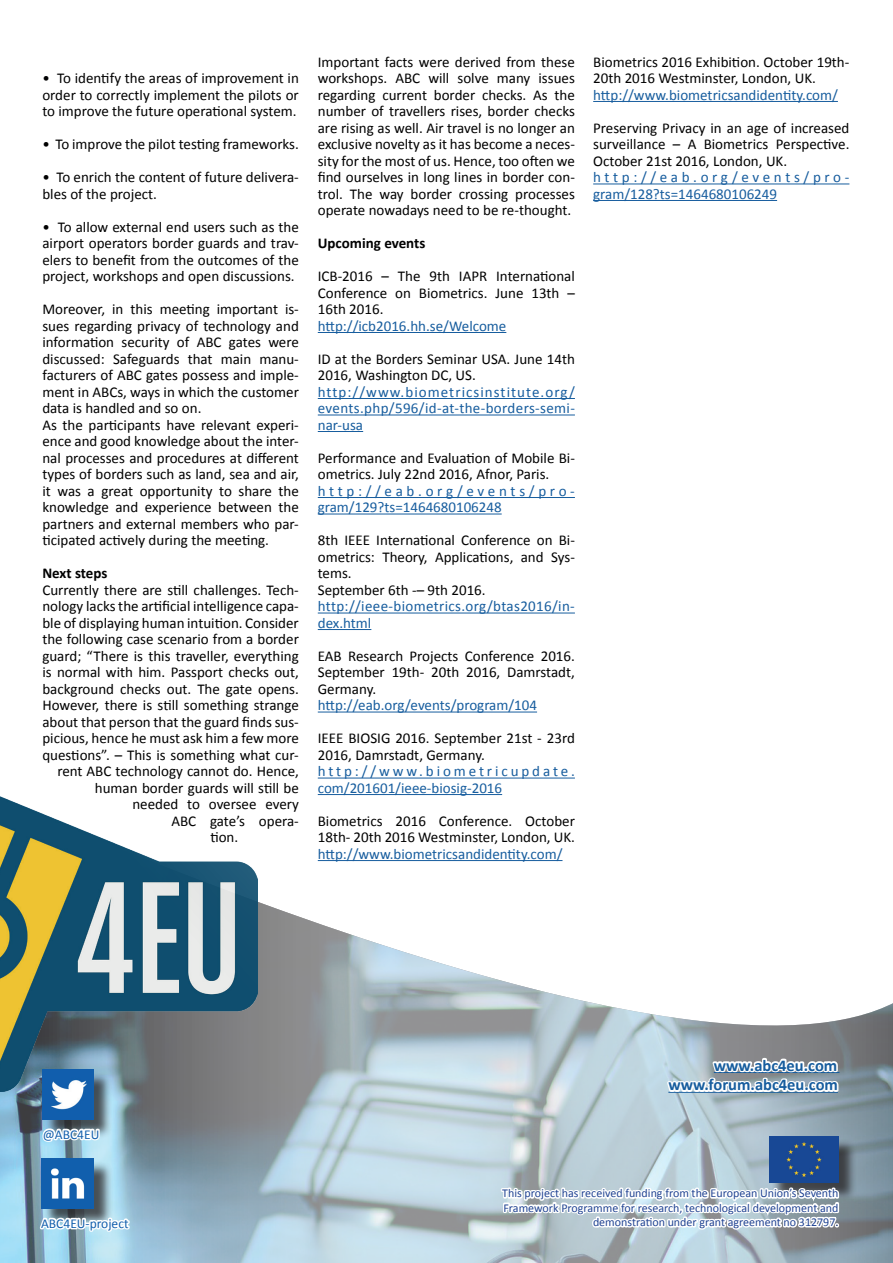
<style>
.page{position:relative;width:893px;height:1263px;background:#fff}
.page>*{position:absolute;margin:0;border:0;box-sizing:border-box;transform-origin:0 0}
.t1{font:700 16.5px/19.8px "Calibri";color:#175d9e;text-align:right}
.t2{font:15px/16.5px "Calibri";color:#000001}
.t3{font:15px/16.5px "Calibri";color:#175d9e}
.t4{font:15px/16.5px "Calibri";letter-spacing:.18em;color:#175d9e}
.t5{font:15px/16.5px "Calibri";letter-spacing:.025em;color:#175d9e}
.t6{font:700 15px "Calibri";color:#000001}
.t7{font:13.5px "Calibri";color:#125fad}
.t8{font:12px/14.4px "Calibri";color:#204392;text-align:right}
</style>
<div class="page">
<img style="left:0;top:860px;width:893px;height:403px">
<div style="left:45px;top:1071px;width:68px;height:68px;background:#231f20;opacity:.75"></div>
<img style="left:43px;top:1091px;width:51px;height:10px">
<svg style="left:40px;top:1101px;width:62px;height:55px"></svg>
<div style="left:43px;top:1161px;width:69px;height:66px;background:#231f20;opacity:.75"></div>
<img style="left:41px;top:1159px;width:53px;height:43px">
<svg style="left:38px;top:1202px;width:94px;height:43px"></svg>
<img style="left:0;top:796px;width:258px;height:295px">
<svg style="left:665px;top:1039px;width:175px;height:72px"></svg>
<div style="left:772px;top:1138px;width:85px;height:64px;background:#231f20;opacity:.75"></div>
<div style="left:769px;top:1136px;width:70px;height:38px;background:#184895"></div>
<svg style="left:499px;top:1174px;width:343px;height:66px"></svg>
<hr style="left:318px;top:332px;width:188px;height:1px;background:#175d9e">
<hr style="left:318px;top:398px;width:257px;height:1px;background:#175d9e">
<hr style="left:318px;top:414px;width:257px;height:1px;background:#175d9e">
<hr style="left:318px;top:431px;width:45px;height:1px;background:#175d9e">
<hr style="left:318px;top:497px;width:257px;height:1px;background:#175d9e">
<hr style="left:318px;top:513px;width:184px;height:1px;background:#175d9e">
<hr style="left:318px;top:612px;width:257px;height:1px;background:#175d9e">
<hr style="left:318px;top:629px;width:53px;height:1px;background:#175d9e">
<hr style="left:318px;top:711px;width:219px;height:1px;background:#175d9e">
<hr style="left:318px;top:777px;width:257px;height:1px;background:#175d9e">
<hr style="left:318px;top:794px;width:184px;height:1px;background:#175d9e">
<hr style="left:318px;top:860px;width:244px;height:1px;background:#175d9e">
<hr style="left:593px;top:101px;width:245px;height:1px;background:#175d9e">
<hr style="left:593px;top:183px;width:256px;height:1px;background:#175d9e">
<hr style="left:593px;top:200px;width:184px;height:1px;background:#175d9e">
<p class="t2" style="left:42px;top:70px;width:258px;text-align:justify">• To identify the areas of improvement in order to correctly implement the pilots or to improve the future operational system.</p>
<p class="t2" style="left:42px;top:136px;width:258px">• To improve the pilot testing frameworks.</p>
<p class="t2" style="left:42px;top:169px;width:258px">• To enrich the content of future delivera&shy;bles of the project.</p>
<p class="t2" style="left:42px;top:219px;width:258px;text-align:justify">• To allow external end users such as the airport operators border guards and trav&shy;elers to benefit from the outcomes of the project, workshops and open discussions.</p>
<p class="t2" style="left:42px;top:301px;width:258px">Moreover, in this meeting important is&shy;sues regarding privacy of technology and information security of ABC gates were discussed: Safeguards that main manu&shy;facturers of ABC gates possess and imple&shy;ment in ABCs, ways in which the customer data is handled and so on.<br>As the participants have relevant experi&shy;ence and good knowledge about the inter&shy;nal processes and procedures at different types of borders such as land, sea and air, it was a great opportunity to share the knowledge and experience between the partners and external members who par&shy;ticipated actively during the meeting.</p>
<p class="t6" style="left:42px;top:564px;width:67px">Next steps</p>
<p class="t2" style="left:42px;top:582px;width:258px">Currently there are still challenges. Tech-</p>
<p class="t2" style="left:42px;top:598px;width:258px">nology lacks the artificial intelligence capa-</p>
<p class="t2" style="left:42px;top:615px;width:258px">ble of displaying human intuition. Consider</p>
<p class="t2" style="left:42px;top:631px;width:258px">the following case scenario from a border</p>
<p class="t2" style="left:42px;top:648px;width:258px">guard; “There is this traveller, everything</p>
<p class="t2" style="left:42px;top:664px;width:258px">is normal with him. Passport checks out,</p>
<p class="t2" style="left:42px;top:681px;width:258px">background checks out. The gate opens.</p>
<p class="t2" style="left:42px;top:697px;width:258px">However, there is still something strange</p>
<p class="t2" style="left:42px;top:714px;width:258px">about that person that the guard finds sus-</p>
<p class="t2" style="left:42px;top:730px;width:258px">picious, hence he must ask him a few more</p>
<p class="t2" style="left:42px;top:747px;width:258px">questions”. – This is something what cur-</p>
<p class="t2" style="left:57px;top:763px;width:243px">rent ABC technology cannot do. Hence,</p>
<p class="t2" style="left:95px;top:780px;width:205px">human border guards will still be</p>
<p class="t2" style="left:132px;top:796px;width:168px">needed to oversee every</p>
<p class="t2" style="left:171px;top:813px;width:129px">ABC gate’s opera-</p>
<p class="t2" style="left:210px;top:829px;width:29px">tion.</p>
<p class="t2" style="left:318px;top:54px;width:259px;text-align:justify">Important facts were derived from these workshops. ABC will solve many issues regarding current border checks. As the number of travellers rises, border checks are rising as well. Air travel is no longer an exclusive novelty as it has become a neces&shy;sity for the most of us. Hence, too often we find ourselves in long lines in border con&shy;trol. The way border crossing processes operate nowadays need to be re-thought.</p>
<p class="t6" style="left:318px;top:234px;width:109px">Upcoming events</p>
<p class="t2" style="left:318px;top:268px;width:259px;text-align:justify">ICB-2016 – The 9th IAPR International Conference on Biometrics. June 13th – 16th 2016.</p>
<p class="t3" style="left:318px;top:318px;width:190px">http://icb2016.hh.se/Welcome</p>
<p class="t2" style="left:318px;top:351px;width:259px">ID at the Borders Seminar USA. June 14th<br>2016, Washington DC, US.</p>
<p class="t3" style="left:318px;top:384px;width:259px;text-align:justify">http://www.biometricsinstitute.org/ events.php/596/id-at-the-borders-semi&shy;nar-usa</p>
<p class="t2" style="left:318px;top:450px;width:259px">Performance and Evaluation of Mobile Bi&shy;ometrics. July 22nd 2016, Afnor, Paris.</p>
<p class="t3" style="left:318px;top:483px;width:259px">http://eab.org/events/pro&shy;gram/129?ts=1464680106248</p>
<p class="t2" style="left:318px;top:532px;width:259px">8th IEEE International Conference on Bi&shy;ometrics: Theory, Applications, and Sys&shy;tems.<br>September 6th -– 9th 2016.</p>
<p class="t5" style="left:318px;top:598px;width:259px">http://ieee-biometrics.org/btas2016/in&shy;dex.html</p>
<p class="t2" style="left:318px;top:648px;width:259px;text-align:justify">EAB Research Projects Conference 2016.<br>September 19th- 20th 2016, Damrstadt, Germany.</p>
<p class="t3" style="left:318px;top:697px;width:221px">http://eab.org/events/program/104</p>
<p class="t2" style="left:318px;top:730px;width:259px">IEEE BIOSIG 2016. September 21st - 23rd<br>2016, Damrstadt, Germany.</p>
<p class="t4" style="left:318px;top:763px;width:259px">http://www.biometricupdate. com/201601/ieee-biosig-2016</p>
<p class="t2" style="left:318px;top:813px;width:259px">Biometrics 2016 Conference. October<br>18th- 20th 2016 Westminster, London, UK.</p>
<p class="t3" style="left:318px;top:846px;width:246px">http://www.biometricsandidentity.com/</p>
<p class="t2" style="left:593px;top:54px;width:258px">Biometrics 2016 Exhibition. October 19th-<br>20th 2016 Westminster, London, UK.</p>
<p class="t3" style="left:593px;top:87px;width:246px">http://www.biometricsandidentity.com/</p>
<p class="t2" style="left:593px;top:120px;width:258px;text-align:justify">Preserving Privacy in an age of increased surveillance – A Biometrics Perspective.<br>October 21st 2016, London, UK.</p>
<p class="t3" style="left:593px;top:169px;width:258px">http://eab.org/events/pro&shy;gram/128?ts=1464680106249</p>
<p class="t7" style="left:43px;top:1126px;width:58px">@ABC4EU</p>
<p class="t7" style="left:41px;top:1215px;width:89px">ABC4EU-project</p>
<p class="t1" style="left:668px;top:1055px;width:171px">www.abc4eu.com www.forum.abc4eu.com</p>
<p class="t8" style="left:502px;top:1186px;width:338px">This project has received funding from the European Union’s Seventh<br>Framework Programme for research, technological development and demonstration under grant agreement no 312797.</p>
</div>
